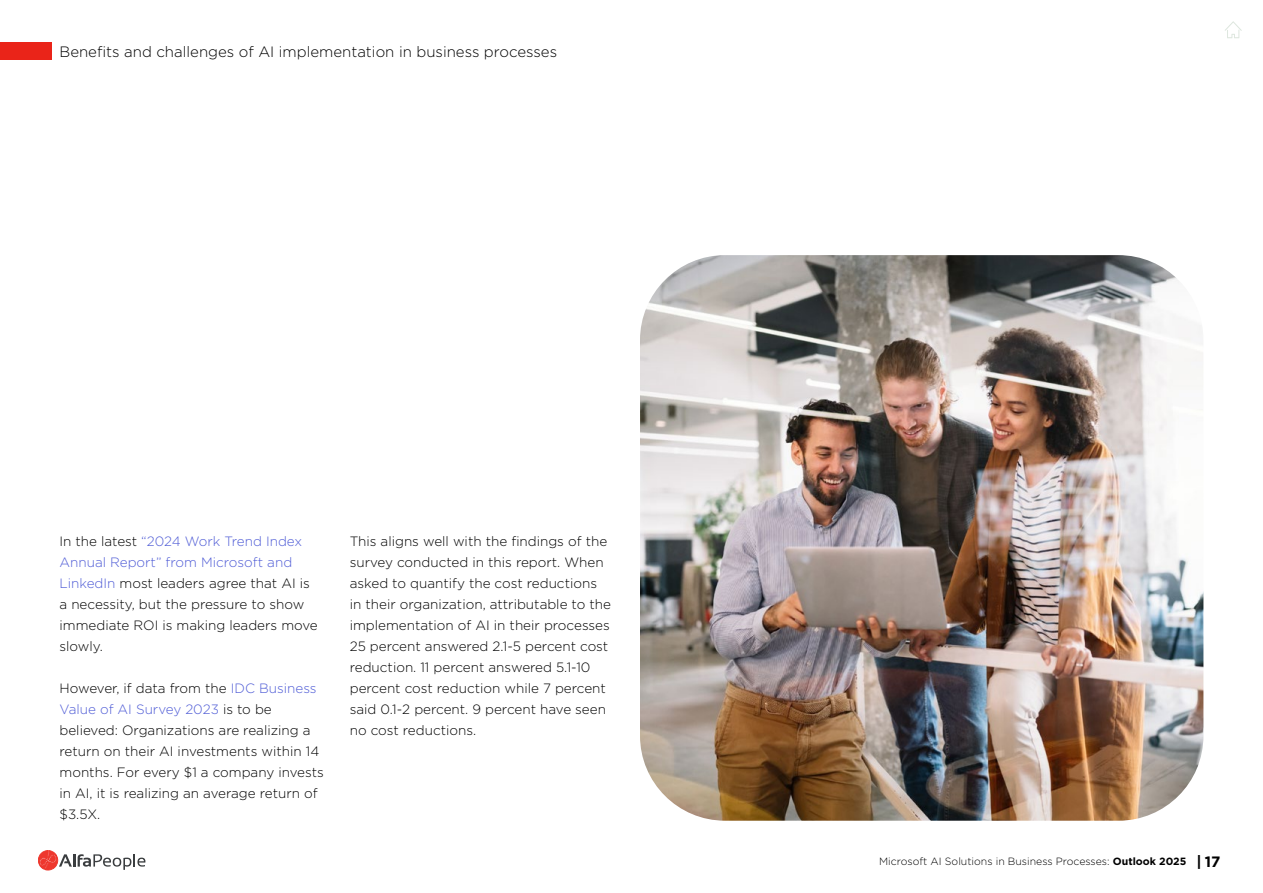
<style>
.page{position:relative;width:1263px;height:893px;background:#fff}
.page>*{position:absolute;margin:0;border:0;box-sizing:border-box;transform-origin:0 0}
.t1{font:300 15px "Gotham";color:#000}
.t2{font:300 13.5px/21px "Gotham";color:#000}
.t3{font:300 10.5px "Gotham";color:#000}
.s1{color:#4f5cd6}
.s2{font-weight:700}
.s3{font-weight:700;font-size:15px}
</style>
<div class="page">
<svg style="left:38px;top:850px;width:107px;height:20px"></svg>
<svg style="left:1225px;top:21px;width:17px;height:17px"></svg>
<div style="left:0;top:43px;width:51px;height:17px;background:#ea2419"></div>
<img style="left:640px;top:255px;width:563px;height:566px">
<p class="t1" style="left:60px;top:42px;width:499px">Benefits and challenges of AI implementation in business processes</p>
<p class="t2" style="left:60px;top:530px;width:260px">In the latest <span class="s1">“2024 Work Trend Index<br>Annual Report” from Microsoft and<br>LinkedIn</span> most leaders agree that AI is a necessity, but the pressure to show immediate ROI is making leaders move slowly.</p>
<p class="t2" style="left:60px;top:677px;width:266px">However, if data from the <span class="s1">IDC Business Value of AI Survey 2023</span> is to be believed: Organizations are realizing a return on their AI investments within 14 months. For every $1 a company invests in AI, it is realizing an average return of $3.5X.</p>
<p class="t2" style="left:350px;top:530px;width:263px">This aligns well with the findings of the survey conducted in this report. When asked to quantify the cost reductions in their organization, attributable to the implementation of AI in their processes 25 percent answered 2.1-5 percent cost reduction. 11 percent answered 5.1-10 percent cost reduction while 7 percent said 0.1-2 percent. 9 percent have seen no cost reductions.</p>
<p class="t3" style="left:879px;top:855px;width:343px">Microsoft AI Solutions in Business Processes: <span class="s2">Outlook 2025</span> <span class="s3">| 17</span></p>
</div>
